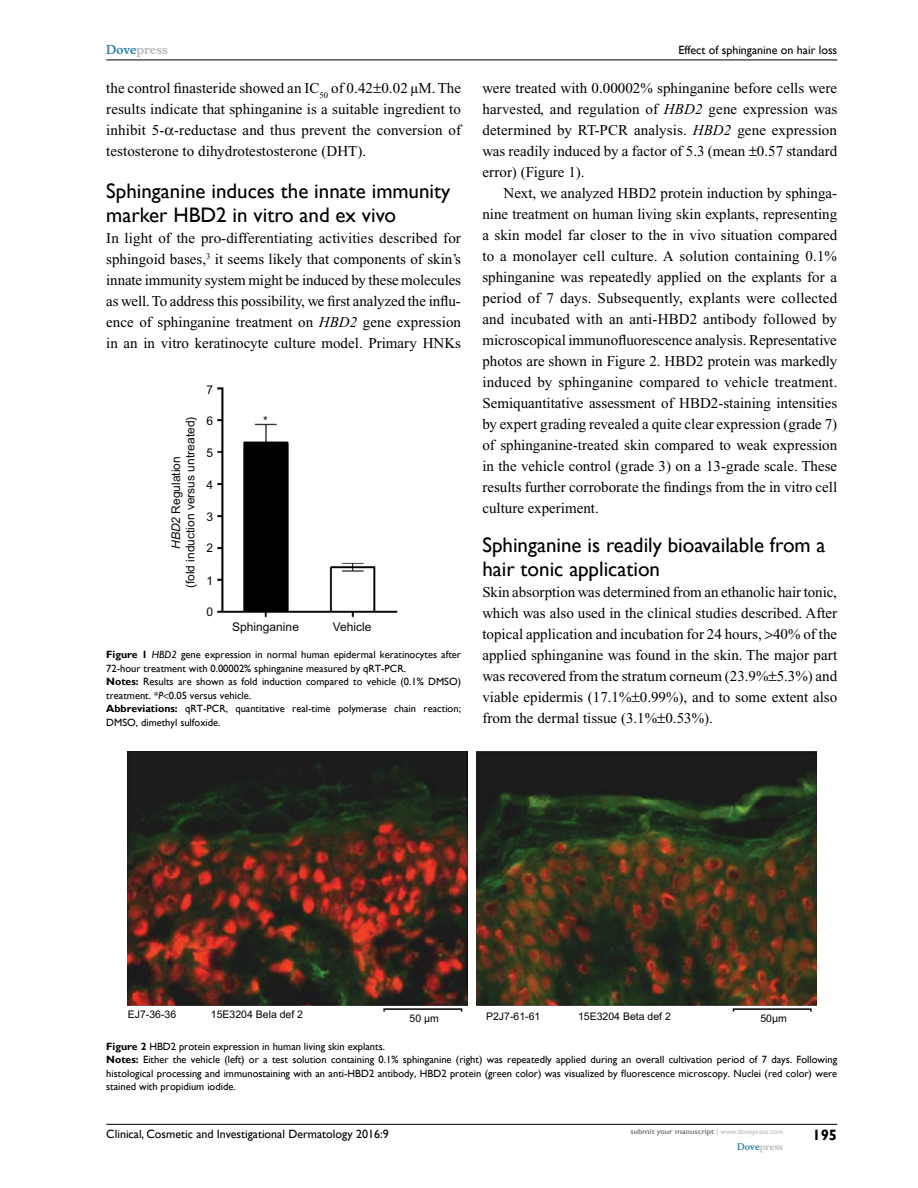
<style>
.page{position:relative;width:918px;height:1188px;background:#fff}
.page>*{position:absolute;margin:0;border:0;box-sizing:border-box;transform-origin:0 0}
.t1{font:21px/24px "Gill Sans";color:#000}
.t2{font:15px/21px "Times New Roman";color:#000;text-align:justify}
.t3{font:700 15px "Gill Sans";color:#000}
.t4{font:12px "Gill Sans";color:#000}
.t5{font:12px/14.4px "Arial";color:#080808;text-align:center}
.t6{font:12px "Arial";color:#080808}
.t7{font:700 12px "Musee";color:#b8babc}
.t8{font:10.5px/13.5px "Gill Sans";color:#000}
.t9{font:10.5px "Arial";color:#030202}
.t10{font:700 9px "Musee";color:#b8babc}
.t11{font:700 7.5px "Gill Sans";color:#808285}
.s1{color:#3785ad}
.s2{font-style:italic}
.s3{font-weight:700}
.s4{font-weight:400;color:#b8babc}
</style>
<div class="page">
<hr style="left:106px;top:1124px;width:731px;height:1px;background:#000">
<hr style="left:106px;top:60px;width:731px;height:1px;background:#000">
<img style="left:217px;top:387px;width:180px;height:231px">
<img style="left:477px;top:751px;width:339px;height:255px">
<div style="left:383px;top:1008px;width:79px;height:4px;border:2px solid #030202"></div>
<img style="left:127px;top:751px;width:341px;height:255px">
<div style="left:733px;top:1008px;width:79px;height:4px;border:2px solid #030202"></div>
<p class="t7" style="left:106px;top:43px;width:63px"><span class="s1">Dove</span>press</p>
<p class="t2" style="left:106px;top:77px;width:356px">the control finasteride showed an IC<sub>50</sub> of 0.42 0.02 µM. The results indicate that sphinganine is a suitable ingredient to inhibit 5- -reductase and thus prevent the conversion of testosterone to dihydrotestosterone (DHT).</p>
<h1 class="t1" style="left:106px;top:179px;width:346px">Sphinganine induces the innate immunity marker HBD2 in vitro and ex vivo</h1>
<p class="t2" style="left:106px;top:227px;width:356px">In light of the pro-differentiating activities described for sphingoid bases,<sup>3</sup> it seems likely that components of skin’s innate immunity system might be induced by these molecules as well. To address this possibility, we first analyzed the influ&shy;ence of sphinganine treatment on <span class="s2">HBD2</span> gene expression in an in vitro keratinocyte culture model. Primary HNKs</p>
<p class="t6" style="left:207px;top:382px;width:8px">7</p>
<p class="t6" style="left:263px;top:413px;width:6px">*</p>
<p class="t6" style="left:207px;top:413px;width:8px">6</p>
<p class="t5" style="left:169px;top:588px;width:173px;rotate:-90deg"><span class="s2">HBD2</span> Regulation<br>(fold induction versus untreated)</p>
<p class="t6" style="left:207px;top:445px;width:8px">5</p>
<p class="t6" style="left:207px;top:477px;width:8px">4</p>
<p class="t6" style="left:207px;top:509px;width:8px">3</p>
<p class="t6" style="left:207px;top:540px;width:8px">2</p>
<p class="t6" style="left:207px;top:573px;width:8px">1</p>
<p class="t6" style="left:207px;top:604px;width:8px">0</p>
<p class="t8" style="left:106px;top:648px;width:356px"><span class="s3">Figure 1</span> <span class="s2">HBD2</span> gene expression in normal human epidermal keratinocytes after 72-hour treatment with 0.00002% sphinganine measured by qRT-PCR.<br><span class="s3">Notes:</span> Results are shown as fold induction compared to vehicle (0.1% DMSO) treatment. *<span class="s2">P</span> 0.05 versus vehicle.<br><span class="s3">Abbreviations:</span> qRT-PCR, quantitative real-time polymerase chain reaction; DMSO, dimethyl sulfoxide.</p>
<p class="t6" style="left:232px;top:619px;width:68px">Sphinganine</p>
<p class="t6" style="left:333px;top:619px;width:40px">Vehicle</p>
<p class="t4" style="left:679px;top:43px;width:160px">Effect of sphinganine on hair loss</p>
<p class="t2" style="left:482px;top:77px;width:357px">were treated with 0.00002% sphinganine before cells were harvested, and regulation of <span class="s2">HBD2</span> gene expression was determined by RT-PCR analysis. <span class="s2">HBD2</span> gene expression was readily induced by a factor of 5.3 (mean 0.57 standard error) (Figure 1).</p>
<p class="t2" style="left:482px;top:182px;width:357px;text-indent:21px">Next, we analyzed HBD2 protein induction by sphinga&shy;nine treatment on human living skin explants, representing a skin model far closer to the in vivo situation compared to a monolayer cell culture. A solution containing 0.1% sphinganine was repeatedly applied on the explants for a period of 7 days. Subsequently, explants were collected and incubated with an anti-HBD2 antibody followed by microscopical immunofluorescence analysis. Representative photos are shown in Figure 2. HBD2 protein was markedly induced by sphinganine compared to vehicle treatment.<br>Semiquantitative assessment of HBD2-staining intensities by expert grading revealed a quite clear expression (grade 7) of sphinganine-treated skin compared to weak expression in the vehicle control (grade 3) on a 13-grade scale. These results further corroborate the findings from the in vitro cell culture experiment.</p>
<h1 class="t1" style="left:482px;top:533px;width:345px">Sphinganine is readily bioavailable from a hair tonic application</h1>
<p class="t2" style="left:482px;top:581px;width:356px">Skin absorption was determined from an ethanolic hair tonic, which was also used in the clinical studies described. After topical application and incubation for 24 hours, 40% of the applied sphinganine was found in the skin. The major part was recovered from the stratum corneum (23.9% 5.3%) and viable epidermis (17.1% 0.99%), and to some extent also from the dermal tissue (3.1% 0.53%).</p>
<p class="t9" style="left:128px;top:1008px;width:50px">EJ7-36-36</p>
<p class="t9" style="left:211px;top:1007px;width:94px">15E3204 Bela def 2</p>
<p class="t9" style="left:410px;top:1012px;width:31px">50 µm</p>
<p class="t9" style="left:486px;top:1009px;width:56px">P2J7-61-61</p>
<p class="t9" style="left:578px;top:1009px;width:94px">15E3204 Beta def 2</p>
<p class="t9" style="left:760px;top:1012px;width:28px">50µm</p>
<p class="t8" style="left:106px;top:1039px;width:732px"><span class="s3">Figure 2</span> HBD2 protein expression in human living skin explants.<br><span class="s3">Notes:</span> Either the vehicle (left) or a test solution containing 0.1% sphinganine (right) was repeatedly applied during an overall cultivation period of 7 days. Following histological processing and immunostaining with an anti-HBD2 antibody, HBD2 protein (green color) was visualized by fluorescence microscopy. Nuclei (red color) were stained with propidium iodide.</p>
<p class="t4" style="left:106px;top:1127px;width:284px">Clinical, Cosmetic and Investigational Dermatology 2016:9</p>
<p class="t11" style="left:631px;top:1127px;width:154px">submit your manuscript <span class="s4">| www.dovepress.com</span></p>
<p class="t10" style="left:737px;top:1141px;width:48px"><span class="s1">Dove</span>press</p>
<p class="t3" style="left:812px;top:1126px;width:26px">195</p>
</div>
